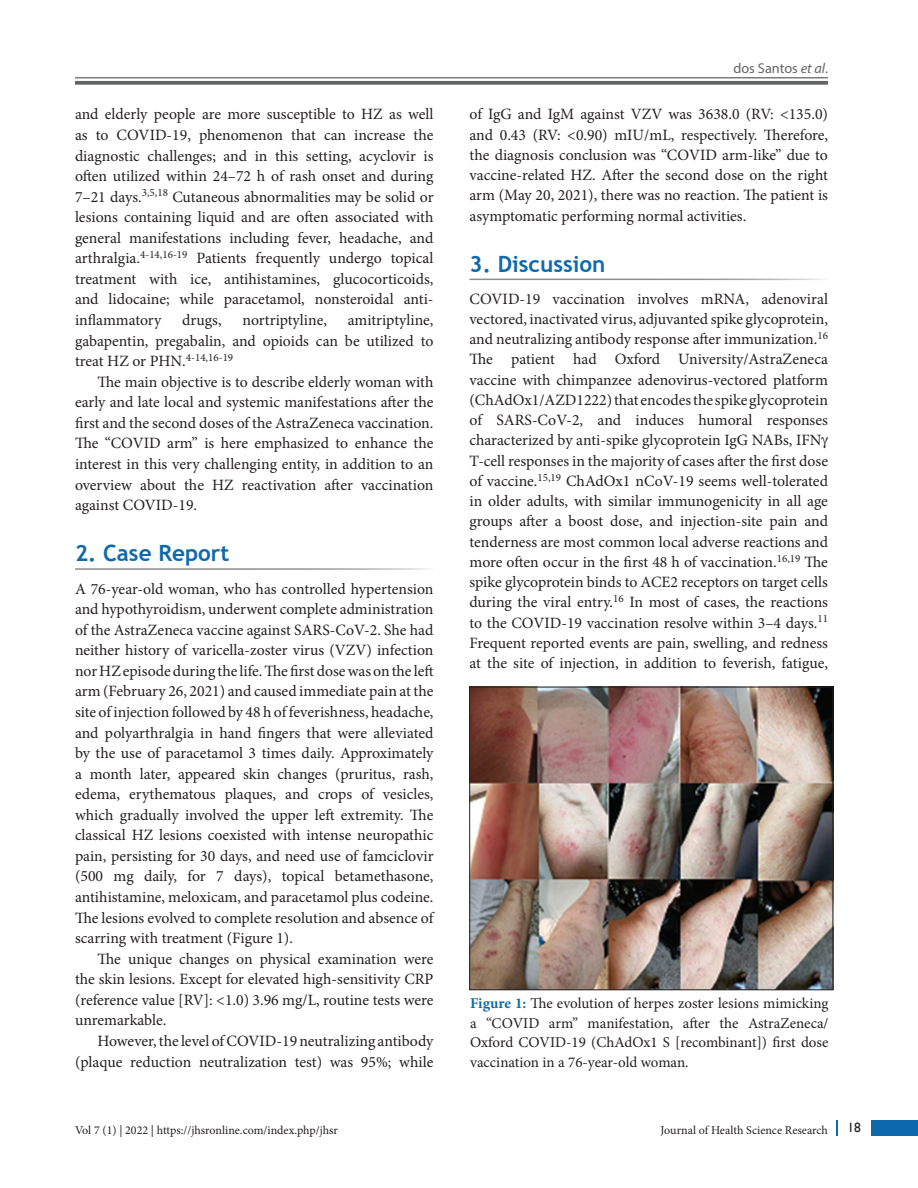
<style>
.page{position:relative;width:918px;height:1188px;background:#fff}
.page>*{position:absolute;margin:0;border:0;box-sizing:border-box;transform-origin:0 0}
.t1{font:700 22.5px "Trebuchet MS";color:#0f6aad}
.TXFL{font:15.75px/20.2px "Minion Pro";color:#231f20;text-align:justify}
.TX{font:15.75px/20.5px "Minion Pro";color:#231f20;text-align:justify}
.FGC{font:15px/19.5px "Minion Pro";letter-spacing:-.005em;color:#231f20;text-align:justify}
.t2{font:14.25px "Myriad Pro";color:#636466}
.FOLIO{font:13.5px "Gill Sans";color:#231f20}
.t3{font:12px "Minion Pro";color:#231f20}
.s1{font-style:italic}
.s2{font-weight:700;color:#0f6aad}
</style>
<div class="page">
<hr style="left:75px;top:77px;width:753px;height:1px;background:#636466">
<svg style="left:75px;top:81px;width:753px;height:4px;background:#6f7072"></svg>
<div style="left:872px;top:1120px;width:46px;height:15px;background:#0f6aad"></div>
<svg style="left:836px;top:1120px;width:1px;height:15px"></svg>
<img style="left:472px;top:689px;width:359px;height:299px">
<div style="left:470px;top:687px;width:363px;height:303px;border:1px solid #231f20"></div>
<p class="TX" style="left:75px;top:104px;width:360px">and elderly people are more susceptible to HZ as well as to COVID-19, phenomenon that can increase the diagnostic challenges; and in this setting, acyclovir is often utilized within 24–72 h of rash onset and during 7–21 days.<sup>3,5,18</sup> Cutaneous abnormalities may be solid or lesions containing liquid and are often associated with general manifestations including fever, headache, and arthralgia.<sup>4-14,16-19</sup> Patients frequently undergo topical treatment with ice, antihistamines, glucocorticoids, and lidocaine; while paracetamol, nonsteroidal anti&shy;inflammatory</p>
<p class="TX" style="left:75px;top:310px;width:360px;text-indent:273px">amitriptyline, gabapentin, pregabalin, and opioids can be utilized to treat HZ or PHN.<sup>4-14,16-19</sup></p>
<p class="TX" style="left:75px;top:371px;width:360px;text-indent:22px">The main objective is to describe elderly woman with early and late local and systemic manifestations after the first and the second doses of the AstraZeneca vaccination.<br>The “COVID arm” is here emphasized to enhance the interest in this very challenging entity, in addition to an overview about the HZ reactivation after vaccination against COVID-19.</p>
<h1 class="t1" style="left:75px;top:539px;width:156px">2. Case Report</h1>
<p class="TXFL" style="left:75px;top:578px;width:360px">A 76-year-old woman, who has controlled hypertension and hypothyroidism, underwent complete administration of the AstraZeneca vaccine against SARS-CoV-2. She had neither history of varicella-zoster virus (VZV) infection nor HZ episode during the life. The first dose was on the left arm (February 26, 2021) and caused immediate pain at the site of injection followed by 48 h of feverishness, headache, and polyarthralgia in hand fingers that were alleviated by the use of paracetamol 3 times daily. Approximately a month later, appeared skin changes (pruritus, rash, edema, erythematous plaques, and crops of vesicles, which gradually involved the upper left extremity. The classical HZ lesions coexisted with intense neuropathic pain, persisting for 30 days, and need use of famciclovir (500 mg daily, for 7 days), topical betamethasone, antihistamine, meloxicam, and paracetamol plus codeine.<br>The lesions evolved to complete resolution and absence of scarring with treatment (Figure 1).</p>
<p class="TX" style="left:75px;top:948px;width:360px;text-indent:22px">The unique changes on physical examination were the skin lesions. Except for elevated high-sensitivity CRP (reference value [RV]: &lt;1.0) 3.96 mg/L, routine tests were unremarkable.</p>
<p class="TX" style="left:75px;top:1031px;width:360px;text-align:right">However, the level of COVID-19 neutralizing antibody (plaque reduction neutralization test) was 95%; while</p>
<p class="TX" style="left:182px;top:310px;width:41px">drugs,</p>
<p class="TX" style="left:242px;top:310px;width:86px">nortriptyline,</p>
<p class="t2" style="left:733px;top:59px;width:96px">dos Santos <span class="s1">et al</span>.</p>
<p class="TX" style="left:470px;top:104px;width:360px">of IgG and IgM against VZV was 3638.0 (RV: &lt;135.0) and 0.43 (RV: &lt;0.90) mIU/mL, respectively. Therefore, the diagnosis conclusion was “COVID arm-like” due to vaccine-related HZ. After the second dose on the right arm (May 20, 2021), there was no reaction. The patient is asymptomatic performing normal activities.</p>
<h1 class="t1" style="left:470px;top:250px;width:138px">3. Discussion</h1>
<p class="TXFL" style="left:470px;top:289px;width:360px;text-align:left">COVID-19 vaccination involves mRNA, adenoviral vectored, inactivated virus, adjuvanted spike glycoprotein, and neutralizing antibody response after immunization.<sup>16<br></sup>The patient had Oxford University/AstraZeneca vaccine with chimpanzee adenovirus-vectored platform (ChAdOx1/AZD1222) that encodes the spike glycoprotein of SARS-CoV-2, and induces humoral responses characterized by anti-spike glycoprotein IgG NABs, IFN T-cell responses in the majority of cases after the first dose of vaccine.<sup>15,19</sup> ChAdOx1 nCoV-19 seems well-tolerated in older adults, with similar immunogenicity in all age groups after a boost dose, and injection-site pain and tenderness are most common local adverse reactions and more often occur in the first 48 h of vaccination.<sup>16,19</sup> The spike glycoprotein binds to ACE2 receptors on target cells during the viral entry.<sup>16</sup> In most of cases, the reactions to the COVID-19 vaccination resolve within 3–4 days.<sup>11<br></sup>Frequent reported events are pain, swelling, and redness at the site of injection, in addition to feverish, fatigue,</p>
<p class="FGC" style="left:470px;top:994px;width:360px"><span class="s2">Figure 1:</span> The evolution of herpes zoster lesions mimicking a “COVID arm” manifestation, after the AstraZeneca/ Oxford COVID-19 (ChAdOx1 S [recombinant]) first dose vaccination in a 76-year-old woman.</p>
<p class="t3" style="left:75px;top:1122px;width:265px">Vol 7 (1) | 2022 | https://jhsronline.com/index.php/jhsr</p>
<p class="t3" style="left:661px;top:1122px;width:169px">Journal of Health Science Research</p>
<p class="FOLIO" style="left:848px;top:1119px;width:15px">18</p>
</div>
